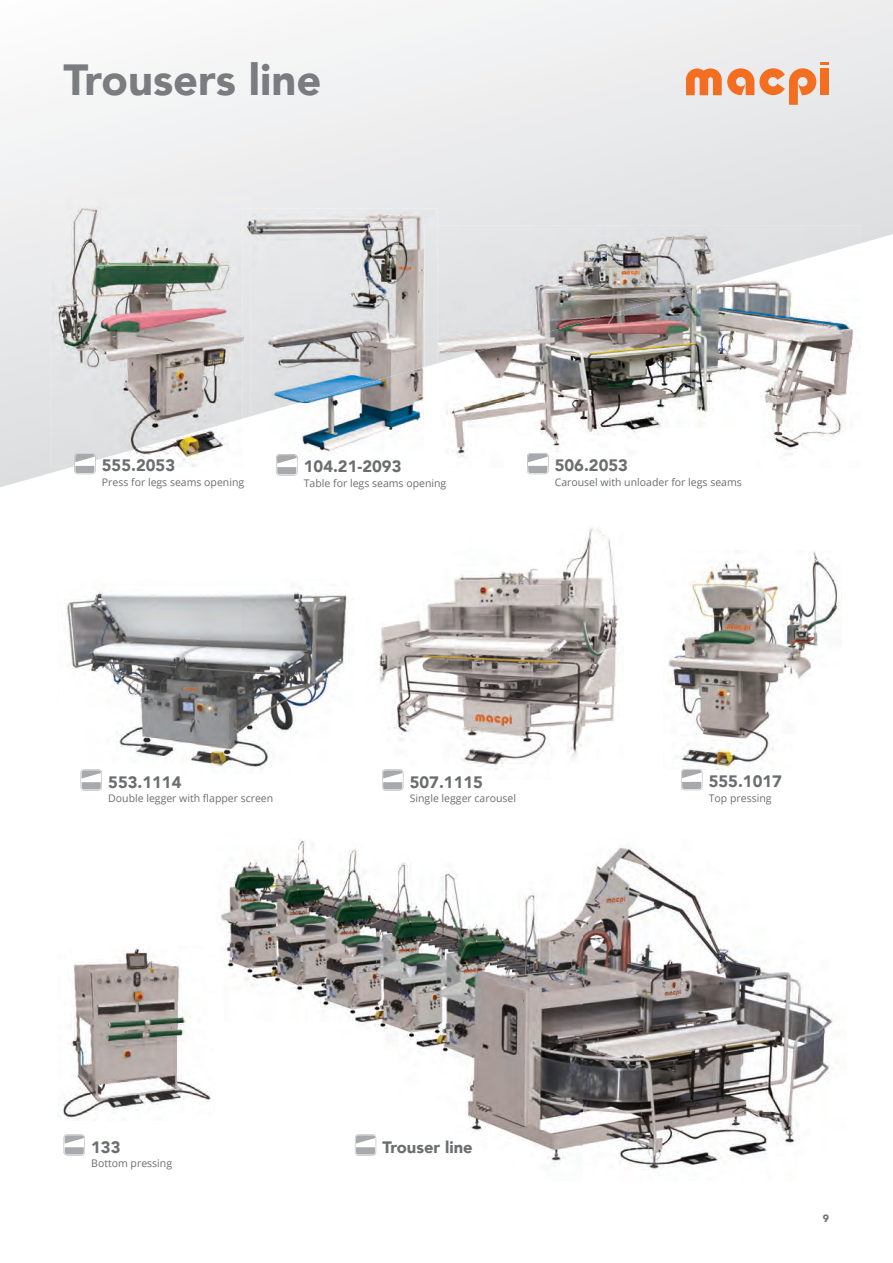
<style>
.page{position:relative;width:893px;height:1263px;background:#fff}
.page>*{position:absolute;margin:0;border:0;box-sizing:border-box;transform-origin:0 0}
.t1{font:900 43.5px "Avenir";color:#7a7c7f}
.t2{font:900 16.5px "Avenir";color:#6c6d70}
.t3{font:900 16.5px "Avenir";color:#6d6e71}
.t4{font:10.5px "Open Sans";color:#6c6d70}
.t5{font:900 10.5px "Avenir";color:#6c6d70}
</style>
<div class="page">
<svg style="left:0;top:0;width:893px;height:608px"></svg>
<svg style="left:686px;top:62px;width:143px;height:43px;background:#edb798"></svg>
<img style="left:51px;top:197px;width:199px;height:270px">
<img style="left:663px;top:551px;width:178px;height:218px">
<img style="left:221px;top:839px;width:612px;height:331px">
<img style="left:57px;top:580px;width:296px;height:193px">
<img style="left:367px;top:520px;width:257px;height:260px">
<img style="left:59px;top:946px;width:152px;height:174px">
<svg style="left:355px;top:1134px;width:21px;height:22px"></svg>
<svg style="left:64px;top:1134px;width:21px;height:22px"></svg>
<svg style="left:81px;top:769px;width:21px;height:22px"></svg>
<svg style="left:74px;top:453px;width:21px;height:21px"></svg>
<svg style="left:681px;top:769px;width:21px;height:21px"></svg>
<svg style="left:382px;top:769px;width:21px;height:22px"></svg>
<svg style="left:276px;top:460px;width:21px;height:15px"></svg>
<img style="left:250px;top:416px;width:174px;height:44px">
<img style="left:250px;top:208px;width:188px;height:208px">
<img style="left:242px;top:419px;width:8px;height:41px">
<div style="left:242px;top:208px;width:8px;height:211px;background:#e4e5e7"></div>
<img style="left:276px;top:454px;width:21px;height:6px">
<img style="left:277px;top:455px;width:19px;height:5px">
<img style="left:424px;top:363px;width:437px;height:105px">
<img style="left:438px;top:225px;width:423px;height:138px">
<svg style="left:527px;top:453px;width:21px;height:21px"></svg>
<img style="left:555px;top:459px;width:72px;height:9px">
<img style="left:424px;top:367px;width:14px;height:93px">
<div style="left:424px;top:225px;width:14px;height:142px;background:#e2e3e5"></div>
<h1 class="t1" style="left:64px;top:51px;width:259px">Trousers line</h1>
<h2 class="t2" style="left:102px;top:455px;width:75px">555.2053</h2>
<p class="t4" style="left:102px;top:475px;width:144px">Press for legs seams opening</p>
<h2 class="t2" style="left:304px;top:456px;width:99px">104.21-2093</h2>
<h2 class="t3" style="left:555px;top:455px;width:75px">506 2053</h2>
<h2 class="t2" style="left:584px;top:455px;width:6px">.</h2>
<p class="t4" style="left:304px;top:476px;width:144px">Table for legs seams opening</p>
<p class="t4" style="left:555px;top:475px;width:189px">Carousel with unloader for legs seams</p>
<h2 class="t2" style="left:108px;top:771px;width:75px">553.1114</h2>
<p class="t4" style="left:108px;top:791px;width:167px">Double legger with flapper screen</p>
<h2 class="t2" style="left:410px;top:771px;width:75px">507.1115</h2>
<p class="t4" style="left:410px;top:791px;width:108px">Single legger carousel</p>
<h2 class="t2" style="left:709px;top:771px;width:75px">555.1017</h2>
<p class="t4" style="left:709px;top:791px;width:64px">Top pressing</p>
<h2 class="t2" style="left:91px;top:1136px;width:31px">133</h2>
<p class="t4" style="left:91px;top:1156px;width:82px">Bottom pressing</p>
<h2 class="t2" style="left:382px;top:1136px;width:92px">Trouser line</h2>
<p class="t5" style="left:823px;top:1212px;width:8px">9</p>
</div>
